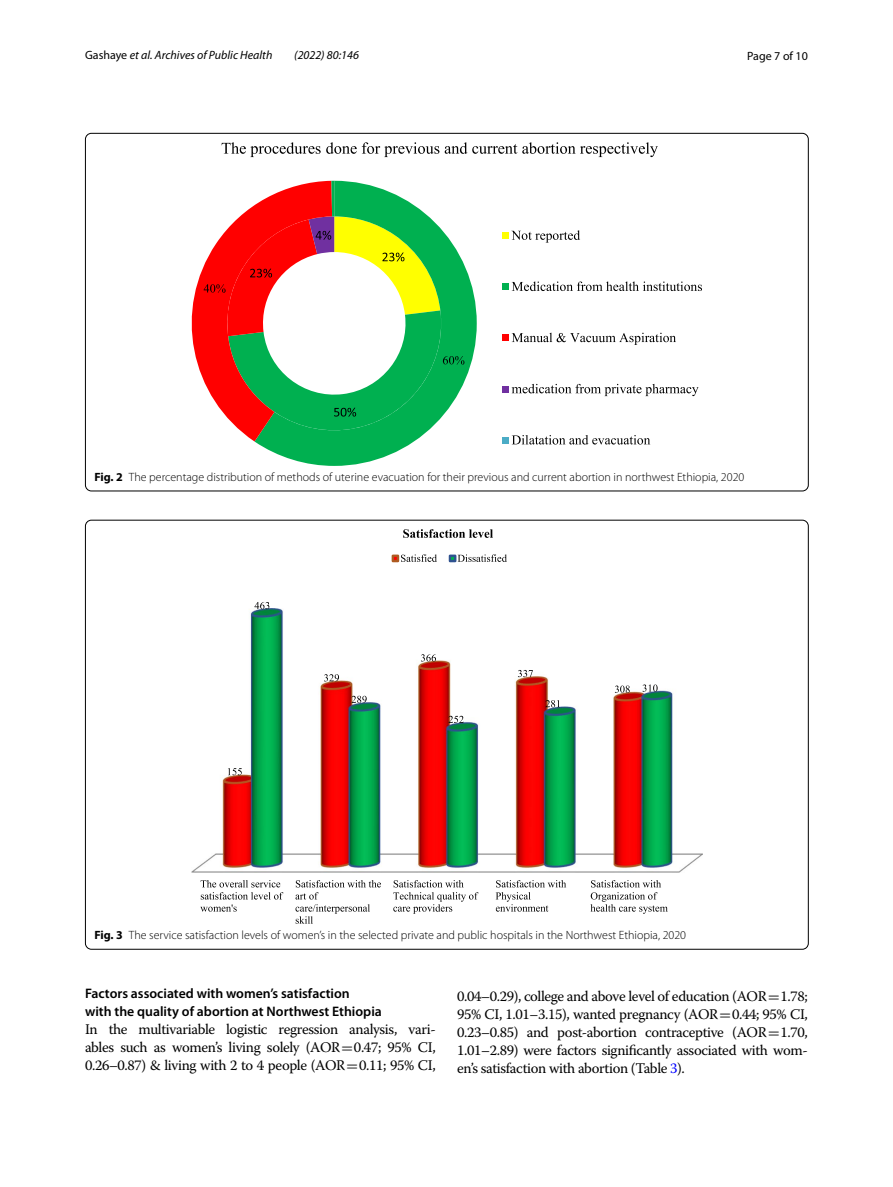
<style>
.page{position:relative;width:893px;height:1187px;background:#fff}
.page>*{position:absolute;margin:0;border:0;box-sizing:border-box;transform-origin:0 0}
.t1{font:14.7px/18px "Warnock Pro";letter-spacing:-.025em;color:#000;text-align:justify}
.t2{font:600 13.8px/18px "Myriad Pro";color:#000}
.t3{font:300 12px "Myriad Pro";color:#000}
.t4{font:italic 12px "Myriad Pro";color:#000}
.t5{font:12px "Myriad Pro";color:#000}
.s1{font-style:normal}
.s2{font-weight:700}
.s3{font-family:"MTSY"}
.s4{color:#00f}
</style>
<div class="page">
<svg style="left:255px;top:264px;width:222px;height:202px"></svg>
<svg style="left:192px;top:181px;width:272px;height:260px"></svg>
<svg style="left:222px;top:142px;width:217px;height:15px"></svg>
<svg style="left:445px;top:142px;width:213px;height:15px"></svg>
<div style="left:502px;top:232px;width:6px;height:7px;background:#ff0"></div>
<svg style="left:511px;top:230px;width:69px;height:12px"></svg>
<div style="left:502px;top:283px;width:6px;height:7px;background:#00b050"></div>
<svg style="left:512px;top:281px;width:190px;height:10px"></svg>
<div style="left:502px;top:334px;width:6px;height:7px;background:#f00"></div>
<svg style="left:512px;top:332px;width:164px;height:13px"></svg>
<div style="left:502px;top:385px;width:6px;height:7px;background:#7030a0"></div>
<svg style="left:512px;top:384px;width:187px;height:12px"></svg>
<svg style="left:502px;top:435px;width:148px;height:9px"></svg>
<img style="left:192px;top:608px;width:510px;height:264px">
<svg style="left:200px;top:880px;width:83px;height:31px"></svg>
<svg style="left:295px;top:880px;width:86px;height:43px"></svg>
<svg style="left:393px;top:880px;width:85px;height:33px"></svg>
<svg style="left:496px;top:880px;width:70px;height:31px"></svg>
<svg style="left:590px;top:880px;width:78px;height:33px"></svg>
<svg style="left:228px;top:768px;width:14px;height:7px"></svg>
<svg style="left:324px;top:674px;width:15px;height:7px"></svg>
<svg style="left:421px;top:654px;width:15px;height:7px"></svg>
<svg style="left:518px;top:670px;width:15px;height:7px"></svg>
<svg style="left:615px;top:685px;width:15px;height:7px"></svg>
<svg style="left:254px;top:602px;width:15px;height:7px"></svg>
<svg style="left:351px;top:695px;width:16px;height:8px"></svg>
<svg style="left:448px;top:715px;width:16px;height:8px"></svg>
<svg style="left:545px;top:700px;width:15px;height:7px"></svg>
<svg style="left:642px;top:684px;width:16px;height:7px"></svg>
<svg style="left:403px;top:529px;width:90px;height:9px"></svg>
<svg style="left:392px;top:554px;width:7px;height:8px"></svg>
<svg style="left:401px;top:554px;width:36px;height:8px"></svg>
<svg style="left:449px;top:554px;width:7px;height:8px"></svg>
<svg style="left:458px;top:554px;width:49px;height:8px"></svg>
<p class="t4" style="left:85px;top:48px;width:189px"><span class="s1">Gashaye</span> et al. Archives of Public Health</p>
<p class="t4" style="left:294px;top:48px;width:66px">(2022) 80:146</p>
<p class="t5" style="left:747px;top:48px;width:62px">Page 7 of 10</p>
<p class="t3" style="left:94px;top:470px;width:651px"><span class="s2">Fig. 2</span> The percentage distribution of methods of uterine evacuation for their previous and current abortion in northwest Ethiopia, 2020</p>
<p class="t3" style="left:94px;top:928px;width:593px"><span class="s2">Fig. 3</span> The service satisfaction levels of women’s in the selected private and public hospitals in the Northwest Ethiopia, 2020</p>
<p class="t2" style="left:85px;top:984px;width:298px">Factors associated with women’s satisfaction<br>with the quality of abortion at Northwest Ethiopia</p>
<p class="t1" style="left:85px;top:1020px;width:352px">In the multivariable logistic regression analysis, vari&shy;ables such as women’s living solely (AOR<span class="s3">=</span>0.47; 95% CI, 0.26–0.87) &amp; living with 2 to 4 people (AOR<span class="s3">=</span>0.11; 95% CI,</p>
<p class="t1" style="left:457px;top:986px;width:352px">0.04–0.29), college and above level of education (AOR<span class="s3">=</span>1.78; 95% CI, 1.01–3.15), wanted pregnancy (AOR<span class="s3">=</span>0.44; 95% CI, 0.23–0.85) and post-abortion contraceptive (AOR<span class="s3">=</span>1.70, 1.01–2.89) were factors significantly associated with wom&shy;en’s satisfaction with abortion (Table <span class="s4">3</span>).</p>
</div>
